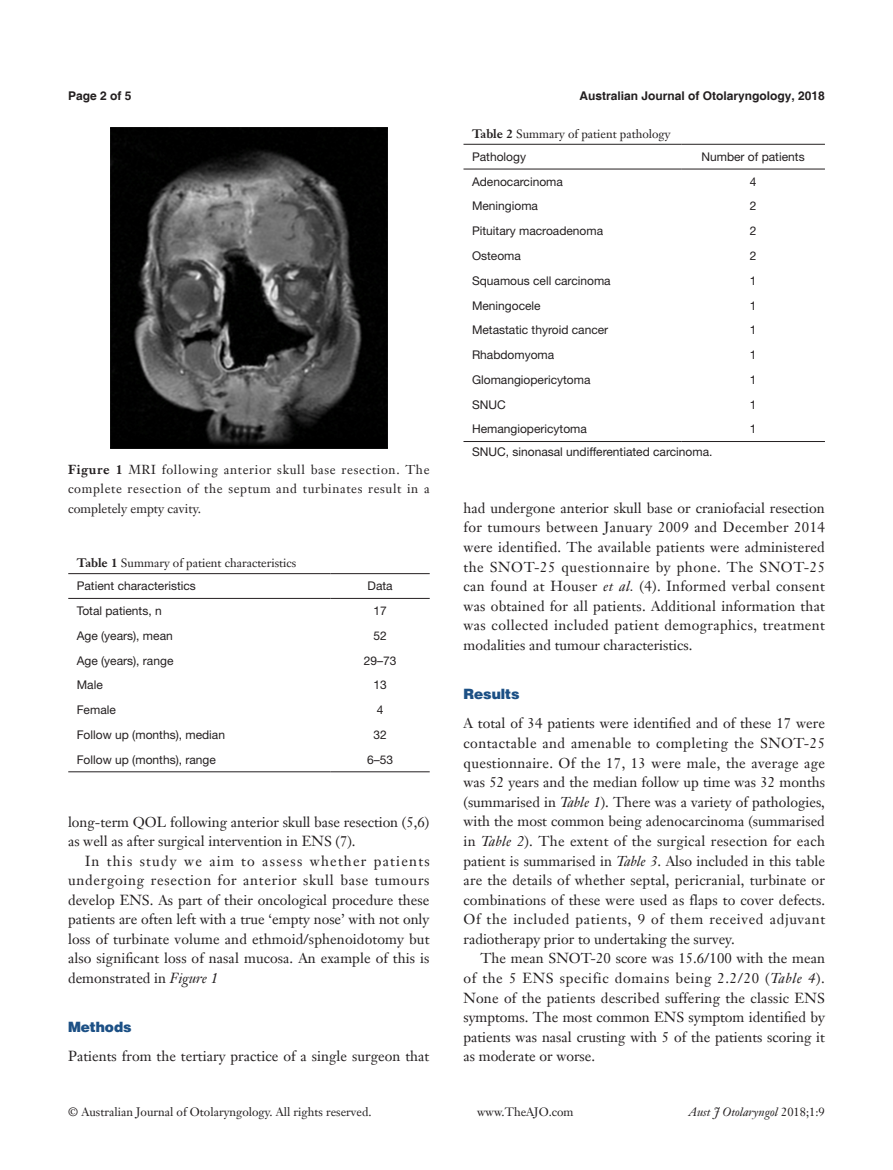
<style>
.page{position:relative;width:893px;height:1170px;background:#fff}
.page>*{position:absolute;margin:0;border:0;box-sizing:border-box;transform-origin:0 0}
.t1{font:14.25px/19.6px "Janson Text LT";color:#231f20;text-align:justify}
.t2{font:900 14.25px "Helvetica";color:#1c5085}
.t3{font:12.75px/19.5px "Janson Text LT";letter-spacing:.05em;color:#231f20;text-align:justify}
.t4{font:12px "Helvetica Neue LT Pro";color:#231f20}
.t5{font:12px "Janson Text LT";color:#231f20}
.t6{font:700 12px "Helvetica";color:#231f20}
.t7{font:italic 12px "Janson Text LT";color:#231f20}
.s1{font-weight:700}
.s2{font-style:italic}
.s3{font-style:normal}
</style>
<div class="page">
<img style="left:110px;top:128px;width:277px;height:320px">
<hr style="left:68px;top:573px;width:263px;height:1px;background:#231f20">
<hr style="left:331px;top:573px;width:99px;height:1px;background:#231f20">
<hr style="left:68px;top:598px;width:263px;height:1px;background:#231f20">
<hr style="left:331px;top:598px;width:99px;height:1px;background:#231f20">
<hr style="left:68px;top:771px;width:263px;height:1px;background:#231f20">
<hr style="left:331px;top:771px;width:99px;height:1px;background:#231f20">
<hr style="left:463px;top:144px;width:218px;height:1px;background:#231f20">
<hr style="left:681px;top:144px;width:144px;height:1px;background:#231f20">
<hr style="left:463px;top:169px;width:218px;height:1px;background:#231f20">
<hr style="left:681px;top:169px;width:144px;height:1px;background:#231f20">
<hr style="left:463px;top:441px;width:218px;height:1px;background:#231f20">
<hr style="left:681px;top:441px;width:144px;height:1px;background:#231f20">
<p class="t6" style="left:68px;top:88px;width:65px">Page 2 of 5</p>
<p class="t6" style="left:579px;top:88px;width:247px">Australian Journal of Otolaryngology, 2018</p>
<p class="t3" style="left:68px;top:459px;width:363px"><span class="s1">Figure 1</span> MRI following anterior skull base resection. The complete resection of the septum and turbinates result in a completely empty cavity.</p>
<p class="t5" style="left:77px;top:555px;width:221px"><span class="s1">Table 1</span> Summary of patient characteristics</p>
<p class="t4" style="left:77px;top:578px;width:121px">Patient characteristics</p>
<p class="t4" style="left:368px;top:578px;width:27px">Data</p>
<p class="t4" style="left:77px;top:603px;width:86px">Total patients, n</p>
<p class="t4" style="left:373px;top:603px;width:15px">17</p>
<p class="t4" style="left:77px;top:628px;width:98px">Age (years), mean</p>
<p class="t4" style="left:373px;top:628px;width:15px">52</p>
<p class="t4" style="left:77px;top:653px;width:98px">Age (years), range</p>
<p class="t4" style="left:364px;top:653px;width:34px">29–73</p>
<p class="t4" style="left:77px;top:677px;width:28px">Male</p>
<p class="t4" style="left:373px;top:677px;width:15px">13</p>
<p class="t4" style="left:77px;top:702px;width:41px">Female</p>
<p class="t4" style="left:377px;top:702px;width:8px">4</p>
<p class="t4" style="left:77px;top:727px;width:150px">Follow up (months), median</p>
<p class="t4" style="left:373px;top:727px;width:15px">32</p>
<p class="t4" style="left:77px;top:752px;width:141px">Follow up (months), range</p>
<p class="t4" style="left:367px;top:752px;width:28px">6–53</p>
<p class="t1" style="left:68px;top:812px;width:363px">long-term QOL following anterior skull base resection (5,6) as well as after surgical intervention in ENS (7).</p>
<p class="t1" style="left:68px;top:851px;width:363px;text-indent:17px">In this study we aim to assess whether patients undergoing resection for anterior skull base tumours develop ENS. As part of their oncological procedure these patients are often left with a true ‘empty nose’ with not only loss of turbinate volume and ethmoid/sphenoidotomy but also significant loss of nasal mucosa. An example of this is demonstrated in <span class="s2">Figure 1</span></p>
<p class="t2" style="left:68px;top:1017px;width:65px">Methods</p>
<p class="t1" style="left:68px;top:1046px;width:363px">Patients from the tertiary practice of a single surgeon that</p>
<p class="t5" style="left:472px;top:126px;width:200px"><span class="s1">Table 2</span> Summary of patient pathology</p>
<p class="t4" style="left:472px;top:149px;width:55px">Pathology</p>
<p class="t4" style="left:701px;top:149px;width:105px">Number of patients</p>
<p class="t4" style="left:472px;top:174px;width:92px">Adenocarcinoma</p>
<p class="t4" style="left:750px;top:174px;width:8px">4</p>
<p class="t4" style="left:472px;top:199px;width:68px">Meningioma</p>
<p class="t4" style="left:750px;top:199px;width:8px">2</p>
<p class="t4" style="left:472px;top:223px;width:133px">Pituitary macroadenoma</p>
<p class="t4" style="left:750px;top:223px;width:8px">2</p>
<p class="t4" style="left:472px;top:248px;width:50px">Osteoma</p>
<p class="t4" style="left:750px;top:248px;width:8px">2</p>
<p class="t4" style="left:472px;top:273px;width:140px">Squamous cell carcinoma</p>
<p class="t4" style="left:750px;top:273px;width:8px">1</p>
<p class="t4" style="left:472px;top:298px;width:70px">Meningocele</p>
<p class="t4" style="left:750px;top:298px;width:8px">1</p>
<p class="t4" style="left:472px;top:322px;width:138px">Metastatic thyroid cancer</p>
<p class="t4" style="left:750px;top:322px;width:8px">1</p>
<p class="t4" style="left:472px;top:347px;width:84px">Rhabdomyoma</p>
<p class="t4" style="left:750px;top:347px;width:8px">1</p>
<p class="t4" style="left:472px;top:372px;width:120px">Glomangiopericytoma</p>
<p class="t4" style="left:750px;top:372px;width:8px">1</p>
<p class="t4" style="left:472px;top:397px;width:35px">SNUC</p>
<p class="t4" style="left:750px;top:397px;width:8px">1</p>
<p class="t4" style="left:472px;top:421px;width:116px">Hemangiopericytoma</p>
<p class="t4" style="left:750px;top:421px;width:8px">1</p>
<p class="t4" style="left:472px;top:444px;width:242px">SNUC, sinonasal undifferentiated carcinoma.</p>
<p class="t1" style="left:463px;top:498px;width:363px">had undergone anterior skull base or craniofacial resection for tumours between January 2009 and December 2014 were identified. The available patients were administered the SNOT-25 questionnaire by phone. The SNOT-25 can found at Houser <span class="s2">et al.</span> (4). Informed verbal consent was obtained for all patients. Additional information that was collected included patient demographics, treatment modalities and tumour characteristics.</p>
<p class="t2" style="left:463px;top:684px;width:58px">Results</p>
<p class="t1" style="left:463px;top:713px;width:363px">A total of 34 patients were identified and of these 17 were contactable and amenable to completing the SNOT-25 questionnaire. Of the 17, 13 were male, the average age was 52 years and the median follow up time was 32 months (summarised in <span class="s2">Table 1</span>). There was a variety of pathologies, with the most common being adenocarcinoma (summarised in <span class="s2">Table 2</span>). The extent of the surgical resection for each patient is summarised in <span class="s2">Table 3</span>. Also included in this table are the details of whether septal, pericranial, turbinate or combinations of these were used as flaps to cover defects.<br>Of the included patients, 9 of them received adjuvant radiotherapy prior to undertaking the survey.</p>
<p class="t1" style="left:463px;top:948px;width:363px;text-indent:17px">The mean SNOT-20 score was 15.6/100 with the mean of the 5 ENS specific domains being 2.2/20 (<span class="s2">Table 4</span>).<br>None of the patients described suffering the classic ENS symptoms. The most common ENS symptom identified by patients was nasal crusting with 5 of the patients scoring it as moderate or worse.</p>
<p class="t5" style="left:68px;top:1104px;width:305px">© Australian Journal of Otolaryngology. All rights reserved.</p>
<p class="t5" style="left:477px;top:1104px;width:98px">www.TheAJO.com</p>
<p class="t7" style="left:689px;top:1104px;width:137px">Aust J Otolaryngol <span class="s3">2018;1:9</span></p>
</div>
